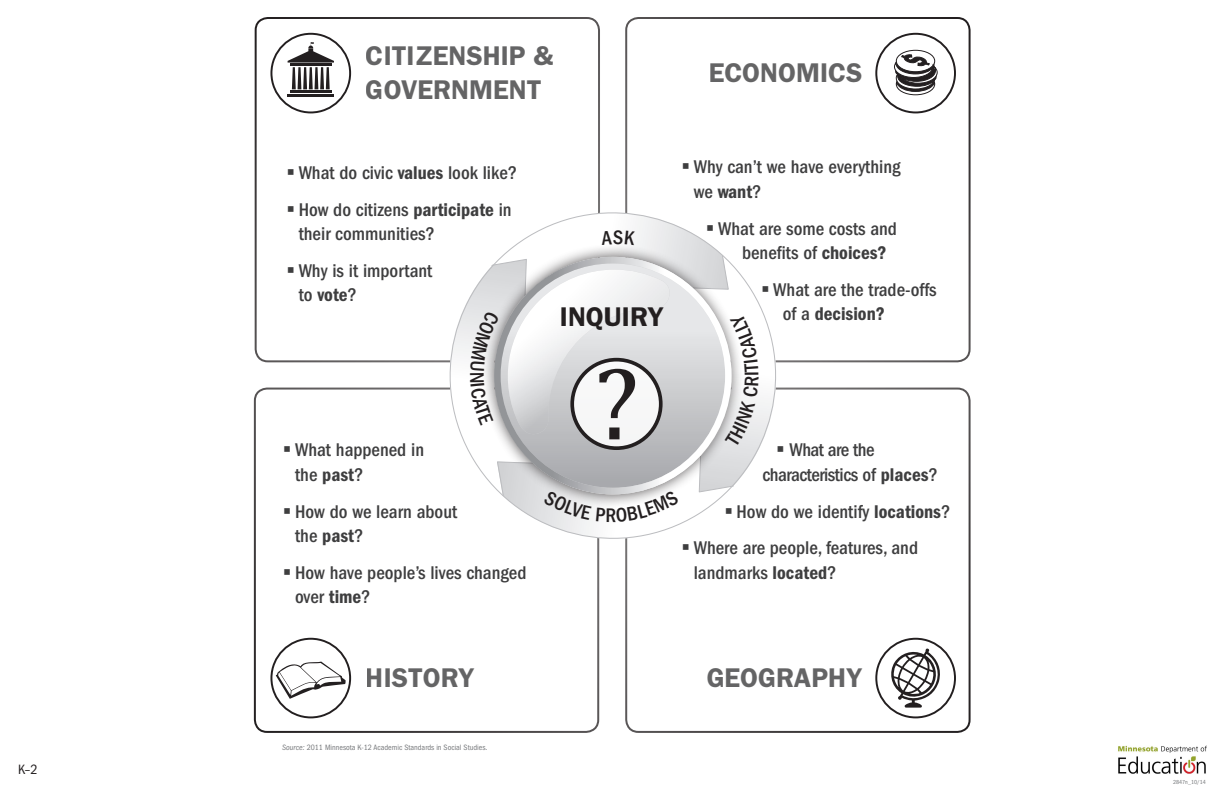
<style>
.page{position:relative;width:1224px;height:792px;background:#fff}
.page>*{position:absolute;margin:0;border:0;box-sizing:border-box;transform-origin:0 0}
.t1{font:600 27.2px/34px "ITC Franklin Gothic Std";color:#3e3e3f}
.t2{font:600 27.2px "ITC Franklin Gothic Std";color:#231f20}
.header_circle{font:500 condensed 20.4px "ITC Franklin Gothic Std";color:#231f20}
.t3{font:500 condensed 19.1px/24.5px "ITC Franklin Gothic Std";color:#3e3e3f}
.t4{font:500 condensed 19.1px/24.5px "ITC Franklin Gothic Std";letter-spacing:-.025em;color:#3e3e3f}
.t5{font:condensed 14px "ITC Franklin Gothic Std";color:#231f20}
.Paragraph{font:condensed 8px "ITC Franklin Gothic Std";color:#76787b}
.t6{font:condensed 6px "ITC Franklin Gothic Std";color:#76787b}
.s1{font-family:"ITC Franklin Gothic Std Dm Cd";font-weight:400;font-stretch:normal}
.s2{font-style:italic}
</style>
<div class="page">
<img style="left:1118px;top:746px;width:89px;height:28px">
<div style="left:255px;top:17px;width:345px;height:345px;border:2px solid #231f20;border-radius:12px"></div>
<div style="left:254px;top:388px;width:345px;height:345px;border:2px solid #231f20;border-radius:12px"></div>
<div style="left:625px;top:17px;width:346px;height:345px;border:2px solid #231f20;border-radius:12px"></div>
<div style="left:625px;top:388px;width:346px;height:345px;border:2px solid #231f20;border-radius:12px"></div>
<div style="left:270px;top:33px;width:81px;height:80px;border:2px solid #231f20;border-radius:50%"></div>
<hr style="left:288px;top:94px;width:46px;height:2px;background:#231f20">
<hr style="left:290px;top:90px;width:41px;height:3px;background:#231f20">
<svg style="left:288px;top:39px;width:46px;height:50px"></svg>
<div style="left:875px;top:33px;width:81px;height:80px;border:2px solid #231f20;border-radius:50%"></div>
<div style="left:875px;top:638px;width:81px;height:80px;border:2px solid #231f20;border-radius:50%"></div>
<svg style="left:889px;top:648px;width:53px;height:60px"></svg>
<div style="left:270px;top:638px;width:81px;height:80px;border:2px solid #231f20;border-radius:50%"></div>
<svg style="left:276px;top:660px;width:70px;height:39px"></svg>
<svg style="left:894px;top:50px;width:44px;height:45px"></svg>
<svg style="left:431px;top:212px;width:363px;height:345px"></svg>
<p class="t5" style="left:18px;top:761px;width:21px">K–2</p>
<h1 class="t1" style="left:366px;top:39px;width:189px">CITIZENSHIP &amp;<br>GOVERNMENT</h1>
<h1 class="t1" style="left:709px;top:56px;width:155px">ECONOMICS</h1>
<p class="t3" style="left:286px;top:160px;width:232px">▪ What do civic <span class="s1">values</span> look like?</p>
<p class="t3" style="left:299px;top:197px;width:215px;text-indent:-12px">▪ How do citizens <span class="s1">participate</span> in their communities?</p>
<p class="t3" style="left:299px;top:258px;width:135px;text-indent:-12px">▪ Why is it important to <span class="s1">vote</span>?</p>
<p class="t2" style="left:560px;top:301px;width:105px">INQUIRY</p>
<p class="t3" style="left:694px;top:155px;width:208px;text-indent:-12px">▪ Why can’t we have everything we <span class="s1">want</span>?</p>
<p class="t3" style="left:742px;top:216px;width:157px;text-indent:-36px">▪ What are some costs and benefits of <span class="s1">choices?</span></p>
<p class="t3" style="left:783px;top:277px;width:155px;text-indent:-22px">▪ What are the trade-offs of a <span class="s1">decision?</span></p>
<p class="header_circle" style="left:740px;top:376px;width:7px;rotate:-90deg">I</p>
<p class="t3" style="left:295px;top:438px;width:131px;text-indent:-12px">▪ What happened in the <span class="s1">past</span>?</p>
<p class="t3" style="left:295px;top:499px;width:164px;text-indent:-12px">▪ How do we learn about the <span class="s1">past</span>?</p>
<p class="t3" style="left:295px;top:560px;width:233px;text-indent:-12px">▪ How have people’s lives changed over <span class="s1">time</span>?</p>
<h1 class="t1" style="left:366px;top:661px;width:110px">HISTORY</h1>
<p class="Paragraph" style="left:282px;top:743px;width:207px"><span class="s2">Source:</span> 2011 Minnesota K-12 Academic Standards in Social Studies.</p>
<p class="t4" style="left:763px;top:438px;width:177px;text-indent:14px">▪ What are the characteristics of <span class="s1">places</span>?</p>
<p class="t3" style="left:724px;top:499px;width:228px">▪ How do we identify <span class="s1">locations</span>?</p>
<p class="t3" style="left:694px;top:536px;width:226px;text-indent:-12px">▪ Where are people, features, and landmarks <span class="s1">located</span>?</p>
<h1 class="t1" style="left:706px;top:661px;width:158px">GEOGRAPHY</h1>
<p class="t6" style="left:1173px;top:779px;width:34px">2847n_10/14</p>
</div>
